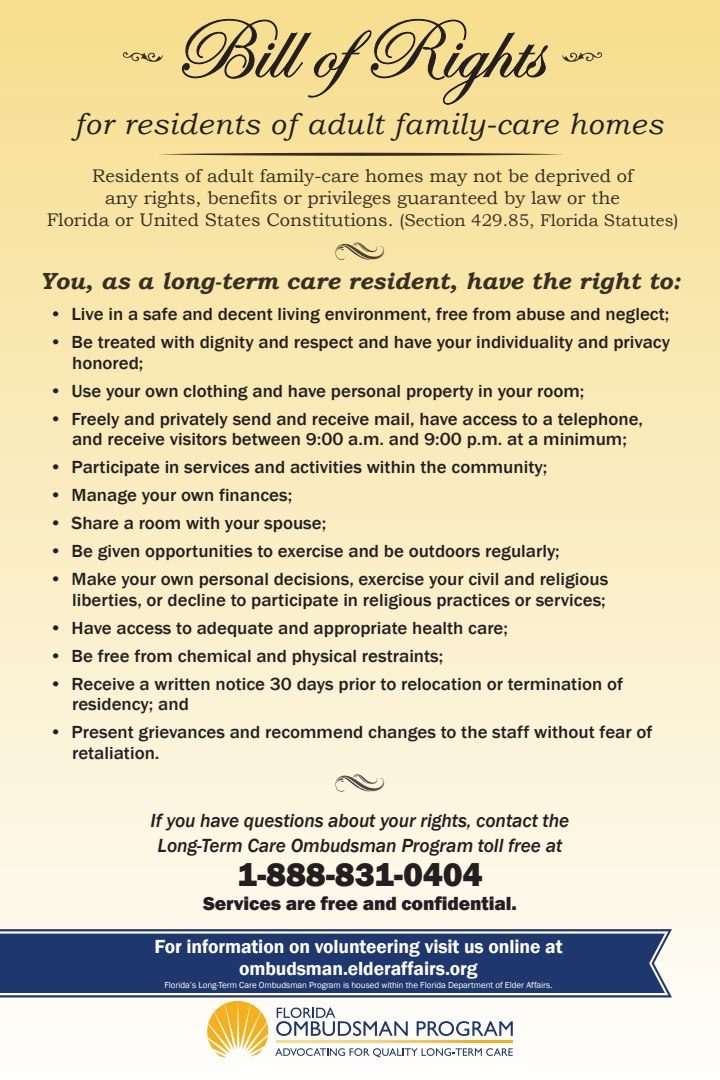
<style>
.page{position:relative;width:720px;height:1080px;background:#fff}
.page>*{position:absolute;margin:0;border:0;box-sizing:border-box;transform-origin:0 0}
.t1{font:86.05px "Edwardian Script ITC";color:#231f20}
.t2{font:800 34.15px "Franklin Gothic";letter-spacing:-.005em;color:#231f20}
.t3{font:italic 29.5px "Bookman Old Style";letter-spacing:.025em;color:#231f20}
.t4{font:italic 700 23.35px "Bookman Old Style";color:#231f20}
.t5{font:italic 500 19.55px/25px "Franklin Gothic";letter-spacing:-.005em;color:#231f20;text-align:center}
.t6{font:600 19.55px/21.9px "Franklin Gothic";letter-spacing:-.005em;color:#fff;text-align:center}
.t7{font:800 19.55px "Franklin Gothic";letter-spacing:-.005em;color:#231f20}
.t8{font:18.3px/21.9px "Bookman Old Style";color:#231f20;text-align:center}
.t9{font:500 18px/20.5px "Franklin Gothic";color:#231f20;scale:1.05 1}
.t10{font:9px "Franklin Gothic";letter-spacing:-.005em;color:#fff}
.s1{font-size:17px}
</style>
<div class="page">
<div style="left:0;top:0;width:720px;height:1080px;background:linear-gradient(to bottom,#f7de8d,#fefefd)"></div>
<svg style="left:0;top:929px;width:672px;height:68px;background:#304777"></svg>
<svg style="left:182px;top:19px;width:366px;height:86px;background:#dfca87"></svg>
<svg style="left:562px;top:52px;width:40px;height:10px"></svg>
<svg style="left:123px;top:52px;width:40px;height:10px"></svg>
<svg style="left:417px;top:1021px;width:96px;height:15px"></svg>
<svg style="left:277px;top:1040px;width:236px;height:3px"></svg>
<svg style="left:276px;top:1008px;width:132px;height:28px"></svg>
<svg style="left:207px;top:1001px;width:61px;height:57px"></svg>
<svg style="left:275px;top:1048px;width:238px;height:9px"></svg>
<svg style="left:157px;top:153px;width:408px;height:3px"></svg>
<svg style="left:335px;top:242px;width:49px;height:18px"></svg>
<svg style="left:335px;top:774px;width:49px;height:18px"></svg>
<h1 class="t1" style="left:173px;top:3px;width:371px">Bill ofRights</h1>
<h3 class="t3" style="left:74px;top:104px;width:590px">for residents of adult family-care homes</h3>
<p class="t8" style="left:47px;top:165px;width:634px">Residents of adult family-care homes may not be deprived of<br>any rights, benefits or privileges guaranteed by law or the<br>Florida or United States Constitutions. <span class="s1">(Section 429.85, Florida Statutes)</span></p>
<p class="t4" style="left:40px;top:264px;width:642px">You, as a long-term care resident, have the right to:</p>
<p class="t9" style="left:49px;top:304px;width:592px">• Live in a safe and decent living environment, free from abuse and neglect;</p>
<p class="t9" style="left:72px;top:332px;width:571px;text-indent:-23px">• Be treated with dignity and respect and have your individuality and privacy honored;</p>
<p class="t9" style="left:49px;top:381px;width:511px">• Use your own clothing and have personal property in your room;</p>
<p class="t9" style="left:49px;top:409px;width:567px;text-align:center">• Freely and privately send and receive mail, have access to a telephone, and receive visitors between 9:00 a.m. and 9:00 p.m. at a minimum;</p>
<p class="t9" style="left:49px;top:457px;width:476px">• Participate in services and activities within the community;</p>
<p class="t9" style="left:49px;top:485px;width:233px">• Manage your own finances;</p>
<p class="t9" style="left:49px;top:513px;width:265px">• Share a room with your spouse;</p>
<p class="t9" style="left:49px;top:541px;width:488px">• Be given opportunities to exercise and be outdoors regularly;</p>
<p class="t9" style="left:49px;top:569px;width:534px;text-align:right">• Make your own personal decisions, exercise your civil and religious liberties, or decline to participate in religious practices or services;</p>
<p class="t9" style="left:49px;top:618px;width:438px">• Have access to adequate and appropriate health care;</p>
<p class="t9" style="left:49px;top:646px;width:377px">• Be free from chemical and physical restraints;</p>
<p class="t9" style="left:72px;top:674px;width:526px;text-indent:-23px">• Receive a written notice 30 days prior to relocation or termination of residency; and</p>
<p class="t9" style="left:72px;top:722px;width:554px;text-indent:-23px">• Present grievances and recommend changes to the staff without fear of retaliation.</p>
<p class="t5" style="left:151px;top:808px;width:420px">If you have questions about your rights, contact the<br>Long-Term Care Ombudsman Program toll free at</p>
<h2 class="t2" style="left:237px;top:852px;width:247px">1-888-831-0404</h2>
<p class="t7" style="left:203px;top:891px;width:315px">Services are free and confidential.</p>
<p class="t6" style="left:154px;top:936px;width:410px">For information on volunteering visit us online at ombudsman.elderaffairs.org</p>
<p class="t10" style="left:164px;top:980px;width:390px">Florida’s Long-Term Care Ombudsman Program is housed within the Florida Department of Elder Affairs.</p>
</div>
